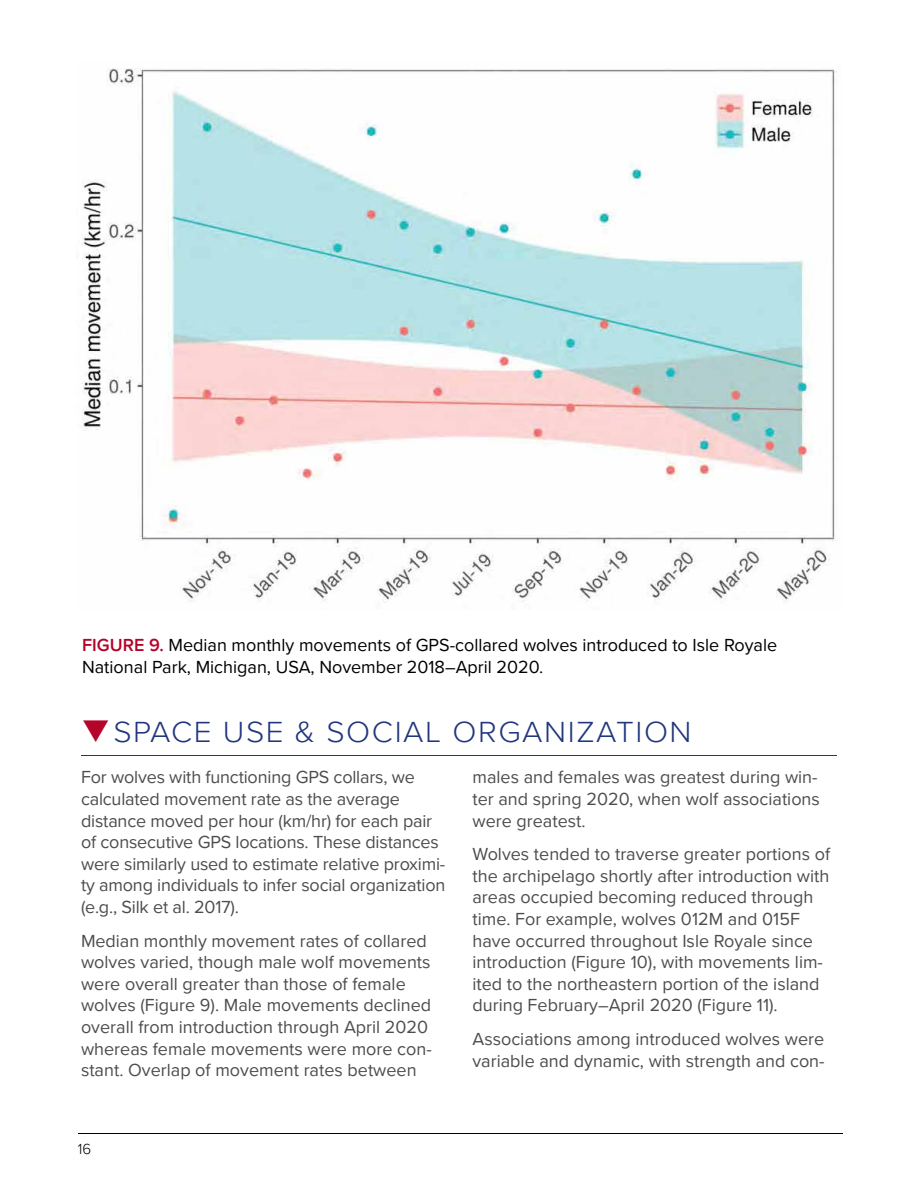
<style>
.page{position:relative;width:918px;height:1188px;background:#fff}
.page>*{position:absolute;margin:0;border:0;box-sizing:border-box;transform-origin:0 0}
.t1{font:300 30px "Proxima Nova";letter-spacing:.05em;color:#20367d;scale:1.05 1}
.t2{font:18px/21.6px "Proxima Nova";color:#4d4d4f}
.t3{font:18px/21.6px "Proxima Nova";color:#000}
.t4{font:300 15px "Proxima Nova";color:#000}
.s1{font-weight:600;color:#b50329}
.s2{color:#b50329}
</style>
<div class="page">
<hr style="left:78px;top:1134px;width:764px;height:1px;background:#000">
<hr style="left:81px;top:755px;width:756px;height:1px;background:#20367d">
<img style="left:82px;top:68px;width:754px;height:535px">
<p class="t3" style="left:82px;top:634px;width:697px"><span class="s1">FIGURE 9.</span> Median monthly movements of GPS-collared wolves introduced to Isle Royale<br>National Park, Michigan, USA, November 2018–April 2020.</p>
<h1 class="t1" style="left:81px;top:709px;width:583px"><span class="s2">❑</span>SPACE USE &amp; SOCIAL ORGANIZATION</h1>
<p class="t2" style="left:81px;top:766px;width:366px">For wolves with functioning GPS collars, we calculated movement rate as the average distance moved per hour (km/hr) for each pair of consecutive GPS locations. These distances were similarly used to estimate relative proximi&shy;ty among individuals to infer social organization (e.g., Silk et al. 2017).</p>
<p class="t2" style="left:81px;top:929px;width:352px">Median monthly movement rates of collared wolves varied, though male wolf movements were overall greater than those of female wolves (Figure 9). Male movements declined overall from introduction through April 2020 whereas female movements were more con&shy;stant. Overlap of movement rates between</p>
<p class="t4" style="left:78px;top:1138px;width:15px">16</p>
<p class="t2" style="left:472px;top:766px;width:349px">males and females was greatest during win&shy;ter and spring 2020, when wolf associations were greatest.</p>
<p class="t2" style="left:472px;top:843px;width:359px">Wolves tended to traverse greater portions of the archipelago shortly after introduction with areas occupied becoming reduced through time. For example, wolves 012M and 015F have occurred throughout Isle Royale since introduction (Figure 10), with movements lim&shy;ited to the northeastern portion of the island during February–April 2020 (Figure 11).</p>
<p class="t2" style="left:472px;top:1027px;width:354px">Associations among introduced wolves were variable and dynamic, with strength and con-</p>
</div>
